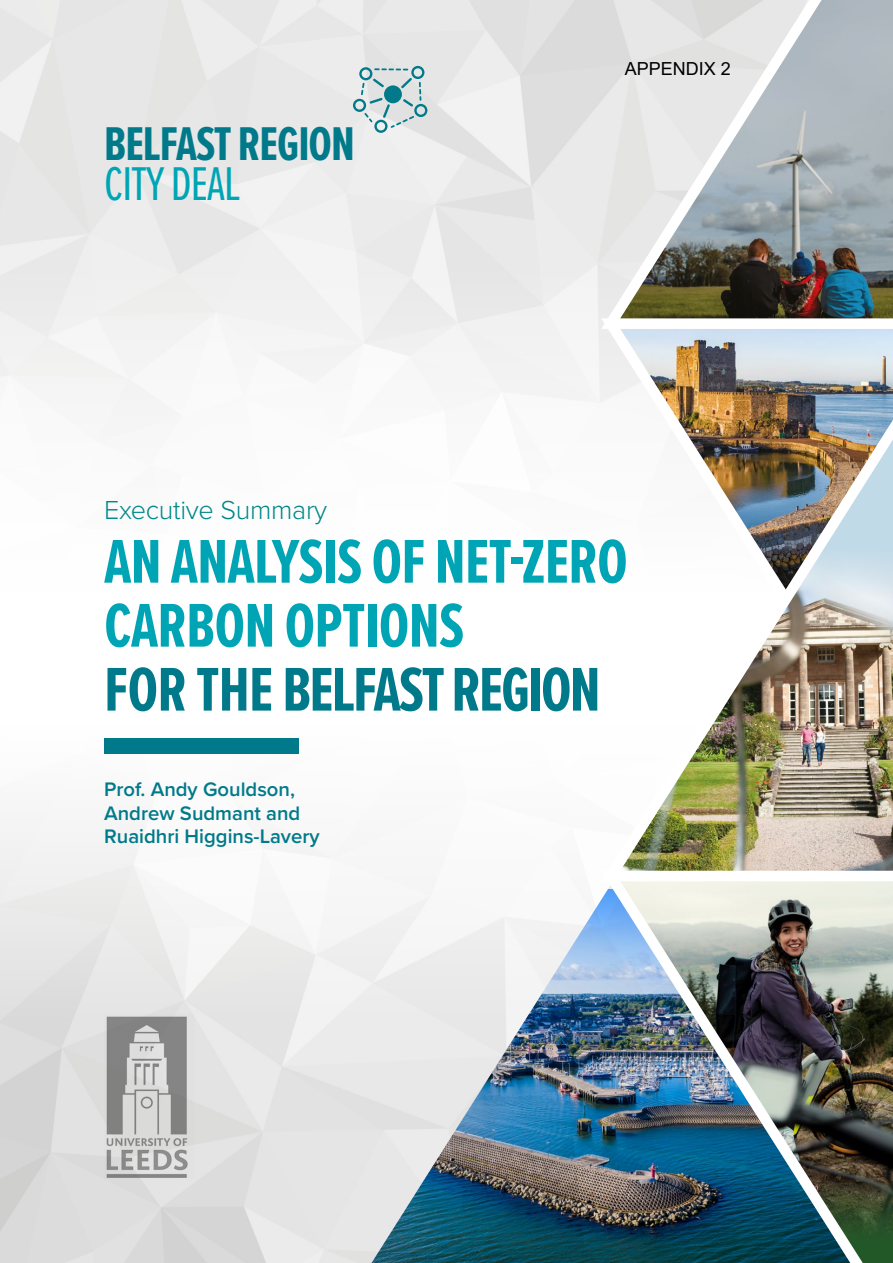
<style>
.page{position:relative;width:893px;height:1263px;background:#fff}
.page>*{position:absolute;margin:0;border:0;box-sizing:border-box;transform-origin:0 0}
.t1{font:700 63.9px/63.9px "Proxima Nova Ex Cn";letter-spacing:-.01em;color:#00a5b5}
.t2{font:700 63.9px "Proxima Nova Ex Cn";letter-spacing:-.03em;color:#007a8a}
.t3{font:700 49.05px "Proxima Nova Ex Cn";letter-spacing:-.02em;color:#007a8a}
.t4{font:49.05px "Proxima Nova Ex Cn";letter-spacing:-.02em;color:#00a5b5}
.t5{font:300 27px "Proxima Nova";letter-spacing:-.01em;color:#00888a}
.t6{font:600 20.25px/23.4px "Proxima Nova";color:#007a8a}
.t7{font:18px "Arial";color:#000}
</style>
<div class="page">
<img style="left:0;top:753px;width:592px;height:510px">
<img style="left:592px;top:886px;width:301px;height:377px">
<img style="left:592px;top:334px;width:301px;height:64px">
<img style="left:592px;top:398px;width:301px;height:488px">
<svg style="left:592px;top:0;width:301px;height:334px;background:#b3b7b8"></svg>
<svg style="left:353px;top:66px;width:74px;height:67px;background:#bad1d4"></svg>
<div style="left:104px;top:738px;width:195px;height:15px;background:#007a8a"></div>
<img style="left:104px;top:1014px;width:91px;height:164px">
<h2 class="t3" style="left:104px;top:108px;width:252px">BELFAST REGION</h2>
<h2 class="t4" style="left:104px;top:148px;width:138px">CITY DEAL</h2>
<p class="t7" style="left:625px;top:56px;width:108px">APPENDIX 2</p>
<h3 class="t5" style="left:104px;top:490px;width:225px">Executive Summary</h3>
<h1 class="t1" style="left:104px;top:528px;width:525px">AN ANALYSIS OF NET-ZERO<br>CARBON OPTIONS</h1>
<h1 class="t2" style="left:104px;top:643px;width:498px">FOR THE BELFAST REGION</h1>
<p class="t6" style="left:104px;top:777px;width:217px">Prof. Andy Gouldson,<br>Andrew Sudmant and<br>Ruaidhri Higgins-Lavery</p>
</div>
